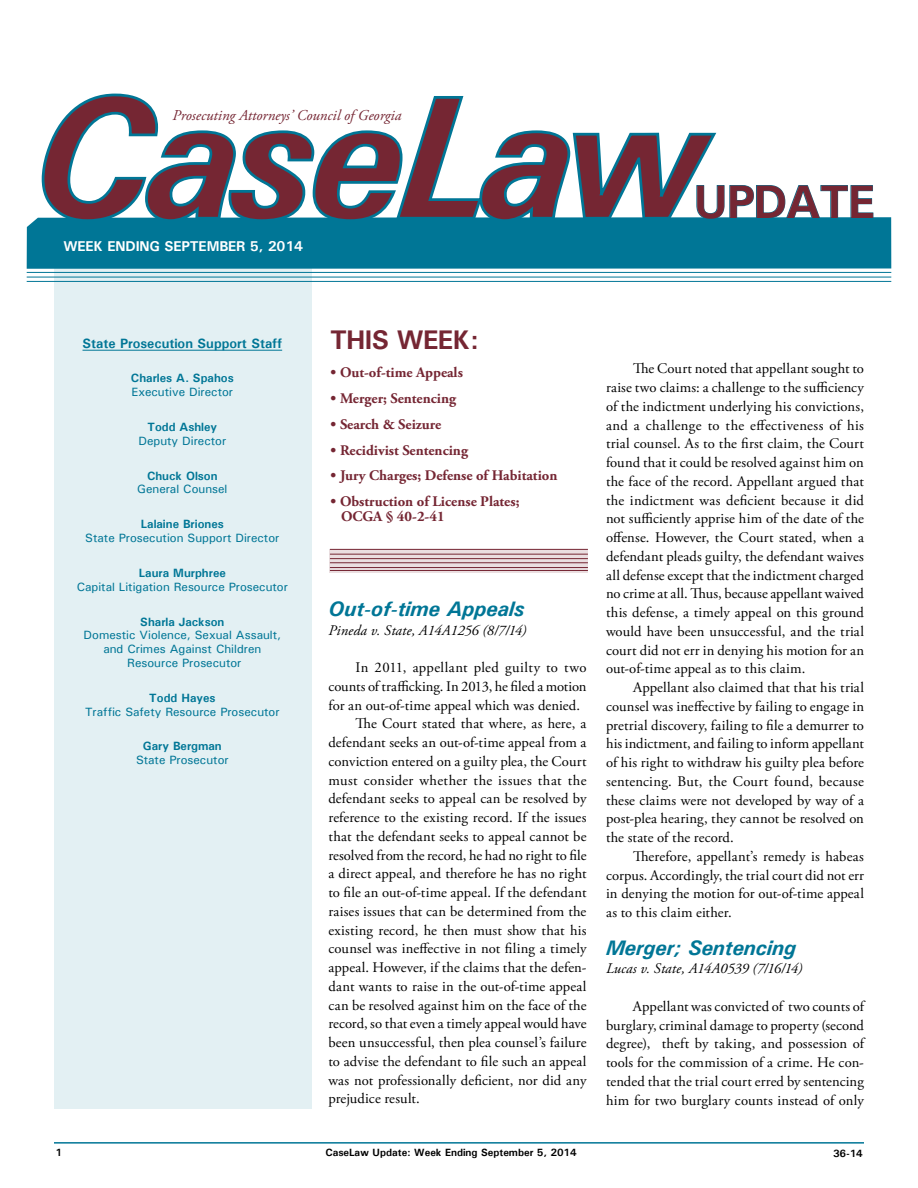
<style>
.page{position:relative;width:918px;height:1188px;background:#fff}
.page>*{position:absolute;margin:0;border:0;box-sizing:border-box;transform-origin:0 0}
.t1{font:700 47.1px "Univers";letter-spacing:-.025em;color:#752633}
.t2{font:700 27px "Univers";letter-spacing:-.025em;color:#752633}
.t3{font:italic 700 21px "Univers";color:#007696}
.t4{font:italic 15px "Adobe Garamond Pro";color:#752633}
.t5{font:14.7px/18.8px "Adobe Garamond Pro";letter-spacing:.01em;color:#000;text-align:justify}
.t6{font:700 14.7px/15px "Adobe Garamond Pro";color:#752633}
.t7{font:italic 14.7px "Adobe Garamond Pro";color:#000}
.t8{font:14.7px "Adobe Garamond Pro";letter-spacing:.03em;color:#000}
.t9{font:700 14.25px "Univers";letter-spacing:-.01em;color:#fff}
.t10{font:700 13.5px "Univers";color:#007696}
.t11{font:500 12px/13.8px "Univers";color:#007696;text-align:center}
.t12{font:700 12px "Univers";color:#007696}
.t13{font:700 10.5px "Univers";color:#000}
</style>
<div class="page">
<hr style="left:54px;top:1142px;width:810px;height:2px;background:#007696">
<div style="left:54px;top:228px;width:258px;height:880px;background:#e3f0f3"></div>
<hr style="left:83px;top:350px;width:199px;height:1px;background:#007696">
<div style="left:27px;top:217px;width:864px;height:52px;background:#007696"></div>
<hr style="left:27px;top:272px;width:864px;height:1px;background:#007696">
<hr style="left:27px;top:277px;width:864px;height:1px;background:#007696">
<svg style="left:330px;top:550px;width:258px;height:22px;background:#e4d5d7"></svg>
<hr style="left:330px;top:549px;width:258px;height:1px;background:#752633">
<hr style="left:330px;top:562px;width:258px;height:1px;background:#752633">
<hr style="left:330px;top:567px;width:258px;height:1px;background:#752633">
<hr style="left:330px;top:570px;width:258px;height:1px;background:#752633">
<hr style="left:330px;top:554px;width:258px;height:1px;background:#752633">
<hr style="left:330px;top:558px;width:258px;height:1px;background:#752633">
<svg style="left:719px;top:185px;width:155px;height:35px"></svg>
<hr style="left:27px;top:281px;width:864px;height:1px;background:#007696">
<svg style="left:40px;top:93px;width:679px;height:130px"></svg>
<p class="t4" style="left:172px;top:107px;width:230px">Prosecuting Attorneys’ Council of Georgia</p>
<p class="t9" style="left:63px;top:237px;width:241px">WEEK ENDING SEPTEMBER 5, 2014</p>
<h1 class="t1" style="left:694px;top:172px;width:182px">UPDATE</h1>
<p class="t10" style="left:83px;top:334px;width:201px">State Prosecution Support Staff</p>
<p class="t12" style="left:131px;top:371px;width:104px">Charles A. Spahos</p>
<p class="t11" style="left:132px;top:385px;width:103px">Executive Director</p>
<p class="t12" style="left:147px;top:419px;width:71px">Todd Ashley</p>
<p class="t11" style="left:138px;top:434px;width:89px">Deputy Director</p>
<p class="t12" style="left:147px;top:468px;width:72px">Chuck Olson</p>
<p class="t11" style="left:137px;top:482px;width:92px">General Counsel</p>
<p class="t12" style="left:141px;top:517px;width:85px">Lalaine Briones</p>
<p class="t11" style="left:85px;top:531px;width:196px">State Prosecution Support Director</p>
<p class="t12" style="left:139px;top:565px;width:89px">Laura Murphree</p>
<p class="t11" style="left:77px;top:579px;width:213px">Capital Litigation Resource Prosecutor</p>
<p class="t12" style="left:140px;top:614px;width:86px">Sharla Jackson</p>
<p class="t11" style="left:84px;top:628px;width:199px">Domestic Violence, Sexual Assault, and Crimes Against Children<br>Resource Prosecutor</p>
<p class="t12" style="left:149px;top:690px;width:68px">Todd Hayes</p>
<p class="t11" style="left:85px;top:704px;width:196px">Traffic Safety Resource Prosecutor</p>
<p class="t12" style="left:143px;top:739px;width:80px">Gary Bergman</p>
<p class="t11" style="left:136px;top:753px;width:94px">State Prosecutor</p>
<h2 class="t2" style="left:330px;top:323px;width:150px">THIS WEEK:</h2>
<p class="t6" style="left:330px;top:365px;width:134px">• Out-of-time Appeals</p>
<p class="t6" style="left:330px;top:391px;width:127px">• Merger; Sentencing</p>
<p class="t6" style="left:330px;top:417px;width:112px">• Search &amp; Seizure</p>
<p class="t6" style="left:330px;top:443px;width:139px">• Recidivist Sentencing</p>
<p class="t6" style="left:330px;top:469px;width:228px">• Jury Charges; Defense of Habitation</p>
<p class="t6" style="left:341px;top:494px;width:180px;text-indent:-11px">• Obstruction of License Plates;<br>OCGA § 40-2-41</p>
<h3 class="t3" style="left:328px;top:595px;width:198px">Out-of-time Appeals</h3>
<p class="t7" style="left:328px;top:621px;width:200px">Pineda v. State, A14A1256 (8/7/14)</p>
<p class="t8" style="left:355px;top:659px;width:233px">In 2011, appellant pled guilty to two</p>
<p class="t5" style="left:328px;top:677px;width:260px">counts of trafficking. In 2013, he filed a motion</p>
<p class="t5" style="left:328px;top:696px;width:253px">for an out-of-time appeal which was denied.</p>
<p class="t5" style="left:355px;top:715px;width:232px">The Court stated that where, as here, a</p>
<p class="t5" style="left:328px;top:734px;width:259px">defendant seeks an out-of-time appeal from a</p>
<p class="t5" style="left:328px;top:752px;width:259px">conviction entered on a guilty plea, the Court</p>
<p class="t5" style="left:328px;top:771px;width:259px">must consider whether the issues that the</p>
<p class="t5" style="left:328px;top:790px;width:259px">defendant seeks to appeal can be resolved by</p>
<p class="t5" style="left:328px;top:809px;width:259px">reference to the existing record. If the issues</p>
<p class="t5" style="left:328px;top:827px;width:259px">that the defendant seeks to appeal cannot be</p>
<p class="t5" style="left:328px;top:846px;width:260px">resolved from the record, he had no right to file</p>
<p class="t5" style="left:328px;top:865px;width:260px">a direct appeal, and therefore he has no right</p>
<p class="t5" style="left:328px;top:884px;width:259px">to file an out-of-time appeal. If the defendant</p>
<p class="t5" style="left:328px;top:902px;width:259px">raises issues that can be determined from the</p>
<p class="t5" style="left:328px;top:921px;width:259px">existing record, he then must show that his</p>
<p class="t5" style="left:328px;top:940px;width:259px">counsel was ineffective in not filing a timely</p>
<p class="t5" style="left:328px;top:959px;width:259px">appeal. However, if the claims that the defen-</p>
<p class="t5" style="left:328px;top:977px;width:260px">dant wants to raise in the out-of-time appeal</p>
<p class="t5" style="left:328px;top:996px;width:259px">can be resolved against him on the face of the</p>
<p class="t5" style="left:328px;top:1015px;width:260px">record, so that even a timely appeal would have</p>
<p class="t5" style="left:328px;top:1034px;width:260px">been unsuccessful, then plea counsel’s failure</p>
<p class="t5" style="left:328px;top:1052px;width:260px">to advise the defendant to file such an appeal</p>
<p class="t5" style="left:328px;top:1071px;width:260px">was not professionally deficient, nor did any</p>
<p class="t5" style="left:328px;top:1090px;width:93px">prejudice result.</p>
<p class="t5" style="left:606px;top:360px;width:260px;text-indent:27px">The Court noted that appellant sought to raise two claims: a challenge to the sufficiency of the indictment underlying his convictions, and a challenge to the effectiveness of his trial counsel. As to the first claim, the Court found that it could be resolved against him on the face of the record. Appellant argued that the indictment was deficient because it did not sufficiently apprise him of the date of the offense. However, the Court stated, when a defendant pleads guilty, the defendant waives all defense except that the indictment charged no crime at all. Thus, because appellant waived this defense, a timely appeal on this ground would have been unsuccessful, and the trial court did not err in denying his motion for an out-of-time appeal as to this claim.</p>
<p class="t5" style="left:606px;top:679px;width:260px;text-indent:27px">Appellant also claimed that that his trial counsel was ineffective by failing to engage in pretrial discovery, failing to file a demurrer to his indictment, and failing to inform appellant of his right to withdraw his guilty plea before sentencing. But, the Court found, because these claims were not developed by way of a post-plea hearing, they cannot be resolved on the state of the record.</p>
<p class="t5" style="left:606px;top:847px;width:260px;text-indent:27px">Therefore, appellant’s remedy is habeas corpus. Accordingly, the trial court did not err in denying the motion for out-of-time appeal as to this claim either.</p>
<h3 class="t3" style="left:606px;top:934px;width:192px">Merger; Sentencing</h3>
<p class="t7" style="left:606px;top:960px;width:198px">Lucas v. State, A14A0539 (7/16/14)</p>
<p class="t5" style="left:606px;top:997px;width:260px;text-indent:27px">Appellant was convicted of two counts of burglary, criminal damage to property (second degree), theft by taking, and possession of tools for the commission of a crime. He con&shy;tended that the trial court erred by sentencing him for two burglary counts instead of only</p>
<p class="t13" style="left:56px;top:1146px;width:8px">1</p>
<p class="t13" style="left:326px;top:1146px;width:253px">CaseLaw Update: Week Ending September 5, 2014</p>
<p class="t13" style="left:833px;top:1147px;width:31px">36-14</p>
</div>
